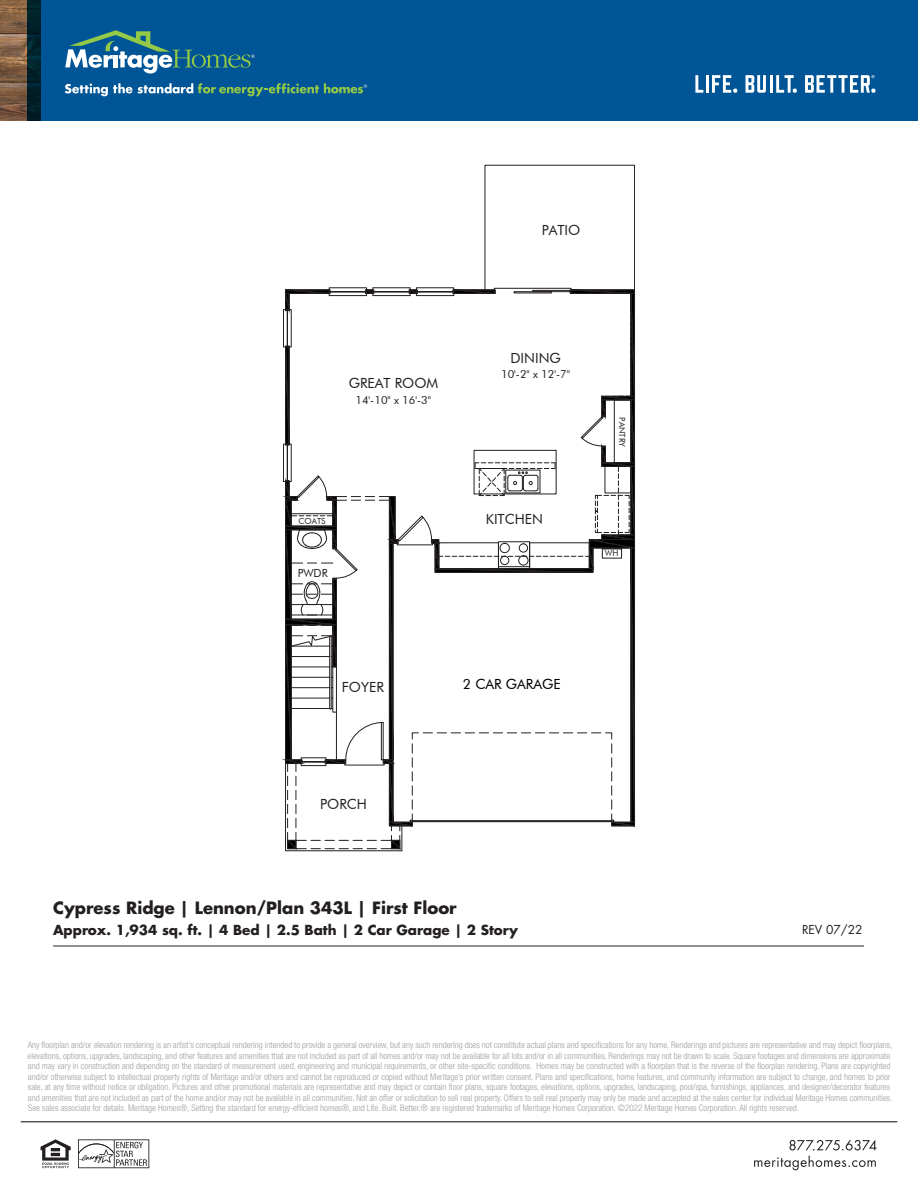
<style>
.page{position:relative;width:918px;height:1188px;background:#fff}
.page>*{position:absolute;margin:0;border:0;box-sizing:border-box;transform-origin:0 0}
.t1{font:700 16.5px "Futura Std";color:#231f20}
.t2{font:13.95px "Futura BT";color:#231f20}
.t3{font:13.95px "Futura BT";color:#000}
.t4{font:700 13.5px "Futura Std";color:#231f20}
.t5{font:12px "Futura Std";color:#231f20}
.t6{font:11.25px "Futura BT";color:#231f20}
.t7{font:300 condensed 9px/10.5px "Helvetica Neue LT Std";color:#9d9fa2}
.t8{font:8.4px "Futura BT";color:#231f20}
</style>
<div class="page">
<img style="left:0;top:0;width:27px;height:121px">
<div style="left:27px;top:0;width:891px;height:121px;background:#005596"></div>
<svg style="left:41px;top:1139px;width:30px;height:29px"></svg>
<svg style="left:78px;top:1139px;width:71px;height:29px"></svg>
<hr style="left:21px;top:1121px;width:876px;height:1px;background:#231f20">
<svg style="left:754px;top:1156px;width:122px;height:14px"></svg>
<svg style="left:789px;top:1140px;width:88px;height:10px"></svg>
<svg style="left:65px;top:30px;width:190px;height:44px"></svg>
<svg style="left:65px;top:83px;width:302px;height:13px"></svg>
<svg style="left:695px;top:75px;width:8px;height:18px"></svg>
<hr style="left:706px;top:75px;width:3px;height:18px;background:#fff">
<svg style="left:712px;top:75px;width:25px;height:18px"></svg>
<svg style="left:746px;top:75px;width:51px;height:18px"></svg>
<svg style="left:805px;top:75px;width:70px;height:18px"></svg>
<hr style="left:53px;top:946px;width:811px;height:1px;background:#231f20">
<div style="left:494px;top:288px;width:78px;height:2px;border:1px solid #231f20"></div>
<div style="left:283px;top:309px;width:3px;height:38px;border:1px solid #231f20"></div>
<div style="left:283px;top:444px;width:3px;height:38px;border:1px solid #231f20"></div>
<svg style="left:285px;top:289px;width:350px;height:562px"></svg>
<div style="left:287px;top:840px;width:9px;height:9px;border:1px solid #231f20"></div>
<div style="left:391px;top:840px;width:9px;height:9px;border:1px solid #231f20"></div>
<p class="t2" style="left:542px;top:221px;width:40px">PATIO</p>
<p class="t2" style="left:349px;top:375px;width:91px">GREAT ROOM</p>
<p class="t6" style="left:355px;top:393px;width:77px">14'-10" x 16'-3"</p>
<p class="t8" style="left:298px;top:516px;width:29px">COATS</p>
<p class="t6" style="left:298px;top:566px;width:31px">PWDR</p>
<p class="t2" style="left:511px;top:349px;width:52px">DINING</p>
<p class="t6" style="left:501px;top:367px;width:70px">10'-2" x 12'-7"</p>
<p class="t2" style="left:486px;top:510px;width:59px">KITCHEN</p>
<p class="t8" style="left:627px;top:417px;width:31px;rotate:90deg">PANTRY</p>
<p class="t8" style="left:605px;top:548px;width:15px">WH</p>
<p class="t2" style="left:342px;top:678px;width:44px">FOYER</p>
<p class="t3" style="left:463px;top:676px;width:99px">2 CAR GARAGE</p>
<p class="t2" style="left:320px;top:796px;width:48px">PORCH</p>
<p class="t1" style="left:53px;top:896px;width:405px">Cypress Ridge | Lennon/Plan 343L | First Floor</p>
<p class="t4" style="left:53px;top:921px;width:466px">Approx. 1,934 sq. ft. | 4 Bed | 2.5 Bath | 2 Car Garage | 2 Story</p>
<p class="t5" style="left:802px;top:922px;width:62px">REV 07/22</p>
<p class="t7" style="left:28px;top:1040px;width:866px">Any floorplan and/or elevation rendering is an artist’s conceptual rendering intended to provide a general overview, but any such rendering does not constitute actual plans and specifications for any home. Renderings and pictures are representative and may depict floorplans, elevations, options, upgrades, landscaping, and other features and amenities that are not included as part of all homes and/or may not be available for all lots and/or in all communities. Renderings may not be drawn to scale. Square footages and dimensions are approximate and may vary in construction and depending on the standard of measurement used, engineering and municipal requirements, or other site-specific conditions. Homes may be constructed with a floorplan that is the reverse of the floorplan rendering. Plans are copyrighted and/or otherwise subject to intellectual property rights of Meritage and/or others and cannot be reproduced or copied without Meritage’s prior written consent. Plans and specifications, home features, and community information are subject to change, and homes to prior sale, at any time without notice or obligation. Pictures and other promotional materials are representative and may depict or contain floor plans, square footages, elevations, options, upgrades, landscaping, pool/spa, furnishings, appliances, and designer/decorator features and amenities that are not included as part of the home and/or may not be available in all communities. Not an offer or solicitation to sell real property. Offers to sell real property may only be made and accepted at the sales center for individual Meritage Homes communities.<br>See sales associate for details. Meritage Homes®, Setting the standard for energy-efficient homes®, and Life. Built. Better.® are registered trademarks of Meritage Homes Corporation. ©2022 Meritage Homes Corporation. All rights reserved.</p>
</div>
